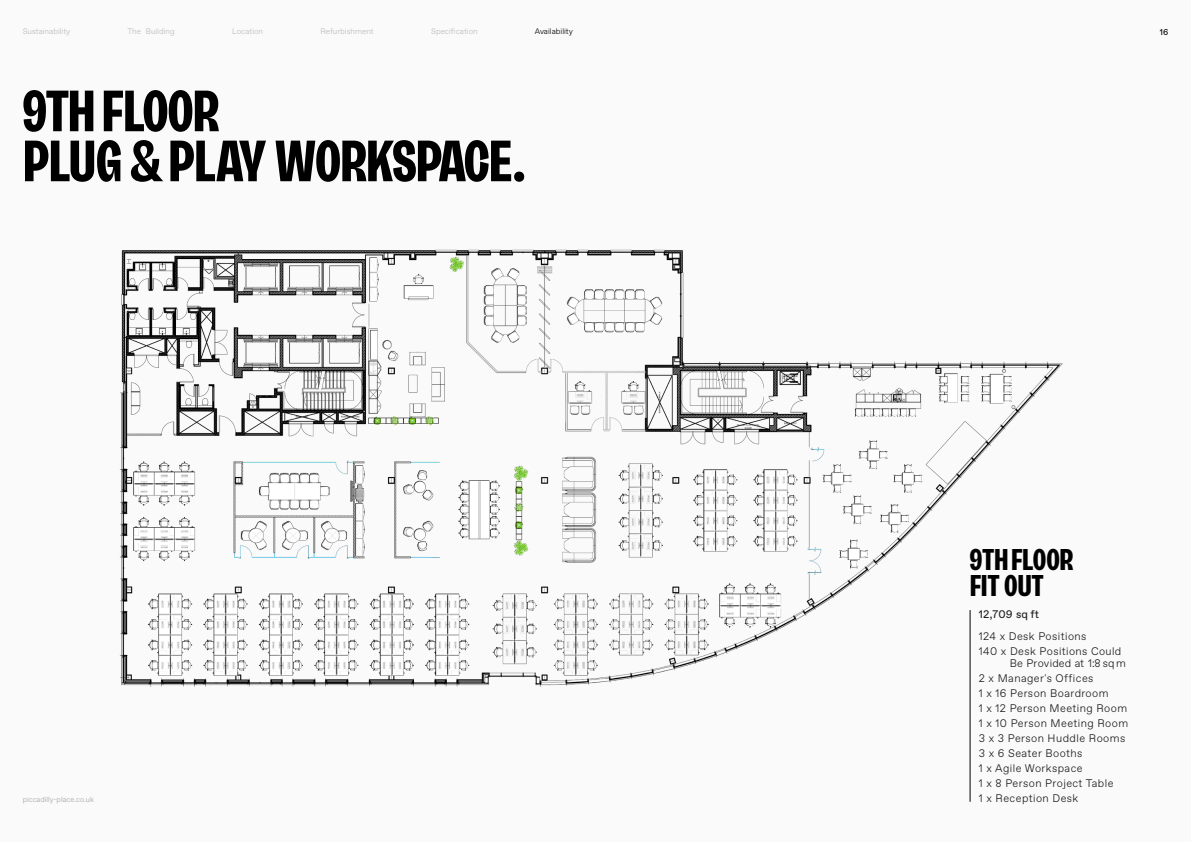
<style>
.page{position:relative;width:1191px;height:842px;background:#fafafa}
.page>*{position:absolute;margin:0;border:0;box-sizing:border-box;transform-origin:0 0}
.t1{font:700 58px/50px "Freigeist X Con";letter-spacing:-.02em;color:#000}
.t2{font:700 30px/26px "Freigeist Test X Con";color:#000}
.t3{font:300 11px/15px "Favorit";letter-spacing:.04em;color:#1e1e1e}
.t4{font:11px "Favorit";letter-spacing:.02em;color:#1e1e1e}
.t5{font:8.5px "Favorit";color:#000}
.t6{font:300 8px "Favorit";color:#bbb}
.t7{font:300 8px "Favorit";color:#000}
.t8{font:300 7.5px "Favorit";color:#a5a5a5}
</style>
<div class="page">
<img style="left:119px;top:249px;width:944px;height:553px">
<p class="t6" style="left:23px;top:26px;width:49px">Sustainability</p>
<p class="t6" style="left:127px;top:26px;width:49px">The Building</p>
<p class="t6" style="left:232px;top:26px;width:33px">Location</p>
<p class="t6" style="left:320px;top:26px;width:55px">Refurbishment</p>
<p class="t6" style="left:431px;top:26px;width:48px">Specification</p>
<p class="t7" style="left:535px;top:26px;width:40px">Availability</p>
<p class="t5" style="left:1159px;top:26px;width:10px">16</p>
<h1 class="t1" style="left:23px;top:86px;width:504px">9TH FLOOR<br>PLUG &amp; PLAY WORKSPACE.</h1>
<p class="t8" style="left:23px;top:795px;width:73px">piccadilly-place.co.uk</p>
<h2 class="t2" style="left:969px;top:548px;width:105px">9TH FLOOR<br>FIT OUT</h2>
<p class="t4" style="left:978px;top:607px;width:62px">12,709 sq ft</p>
<p class="t3" style="left:978px;top:629px;width:144px">124 x Desk Positions<br>140 x Desk Positions Could</p>
<p class="t3" style="left:978px;top:656px;width:151px;text-indent:31px">Be Provided at 1:8 sq m<br>2 x Manager's Offices<br>1 x 16 Person Boardroom<br>1 x 12 Person Meeting Room<br>1 x 10 Person Meeting Room<br>3 x 3 Person Huddle Rooms<br>3 x 6 Seater Booths<br>1 x Agile Workspace<br>1 x 8 Person Project Table<br>1 x Reception Desk</p>
</div>
